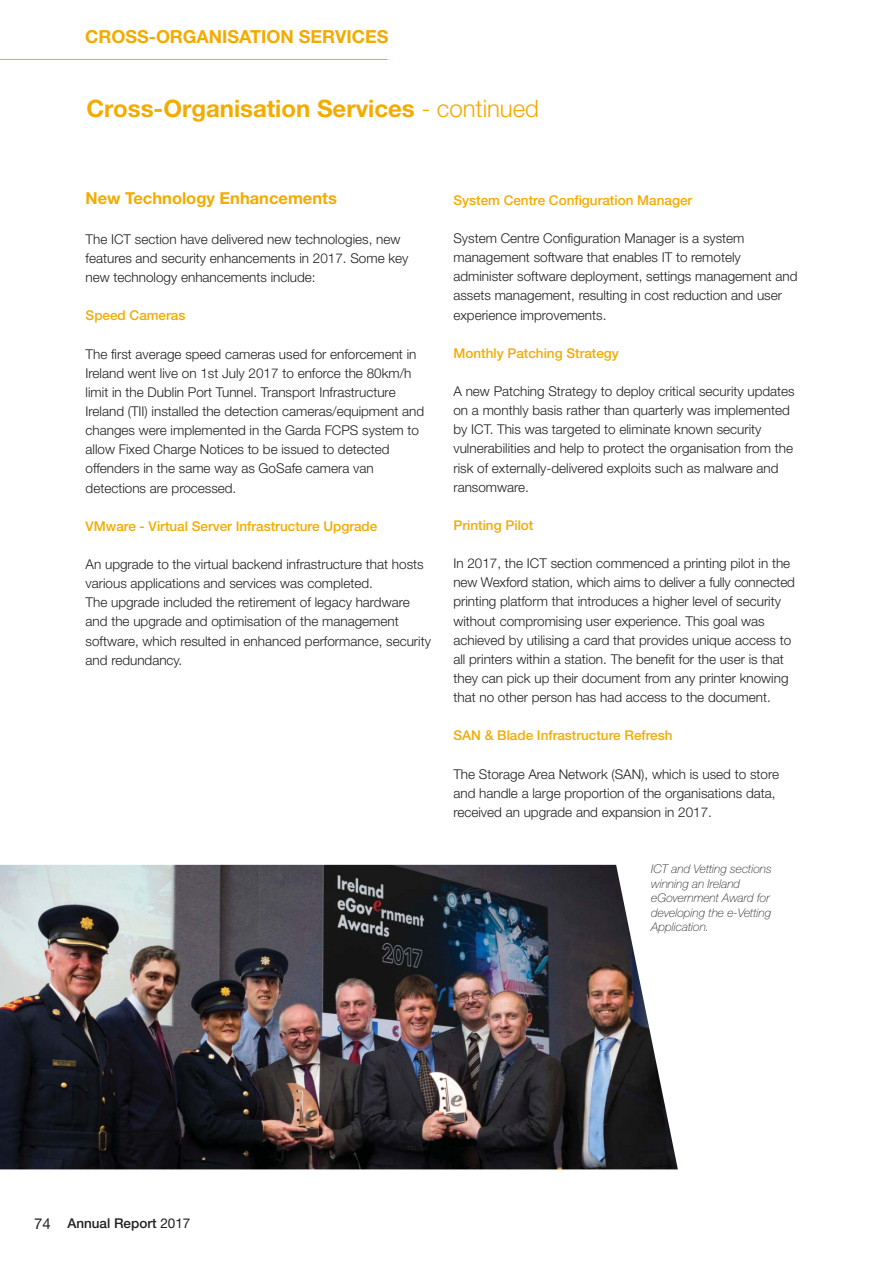
<style>
.page{position:relative;width:893px;height:1263px;background:#fff}
.page>*{position:absolute;margin:0;border:0;box-sizing:border-box;transform-origin:0 0}
.t1{font:700 24px "Helvetica Neue";color:#f4ab00}
.t2{font:700 18px "Helvetica Neue";color:#f4ab00}
.t3{font:700 16.5px "Helvetica Neue";color:#f4ab00}
.t4{font:300 13.5px/19.2px "Helvetica Neue";color:#231f20}
.t5{font:500 13.5px "Helvetica Neue";color:#f4ab00}
.t6{font:500 13.5px "Helvetica Neue";color:#231f20}
.t7{font:italic 100 12px/14.4px "Helvetica Neue";color:#231f20}
.s1{font-weight:300}
.s2{font-weight:400;font-size:15px}
.s3{font-weight:400}
</style>
<div class="page">
<hr style="left:0;top:59px;width:388px;height:1px;background:#f4ab00">
<img style="left:0;top:865px;width:678px;height:304px">
<h2 class="t2" style="left:85px;top:30px;width:305px">CROSS-ORGANISATION SERVICES</h2>
<h1 class="t1" style="left:87px;top:100px;width:454px">Cross-Organisation Services <span class="s1">- continued</span></h1>
<p class="t3" style="left:86px;top:192px;width:253px">New Technology Enhancements</p>
<p class="t4" style="left:86px;top:231px;width:324px">The ICT section have delivered new technologies, new features and security enhancements in 2017. Some key new technology enhancements include:</p>
<p class="t5" style="left:86px;top:311px;width:101px">Speed Cameras</p>
<p class="t4" style="left:86px;top:345px;width:340px">The first average speed cameras used for enforcement in Ireland went live on 1st July 2017 to enforce the 80km/h limit in the Dublin Port Tunnel. Transport Infrastructure Ireland (TII) installed the detection cameras/equipment and changes were implemented in the Garda FCPS system to allow Fixed Charge Notices to be issued to detected offenders in the same way as GoSafe camera van detections are processed.</p>
<p class="t5" style="left:86px;top:521px;width:293px">VMware - Virtual Server Infrastructure Upgrade</p>
<p class="t4" style="left:86px;top:556px;width:347px">An upgrade to the virtual backend infrastructure that hosts various applications and services was completed.<br>The upgrade included the retirement of legacy hardware and the upgrade and optimisation of the management software, which resulted in enhanced performance, security and redundancy.</p>
<p class="t5" style="left:453px;top:195px;width:240px">System Centre Configuration Manager</p>
<p class="t4" style="left:453px;top:230px;width:346px">System Centre Configuration Manager is a system management software that enables IT to remotely administer software deployment, settings management and assets management, resulting in cost reduction and user experience improvements.</p>
<p class="t5" style="left:453px;top:348px;width:167px">Monthly Patching Strategy</p>
<p class="t4" style="left:453px;top:383px;width:343px">A new Patching Strategy to deploy critical security updates on a monthly basis rather than quarterly was implemented by ICT. This was targeted to eliminate known security vulnerabilities and help to protect the organisation from the risk of externally-delivered exploits such as malware and ransomware.</p>
<p class="t5" style="left:453px;top:520px;width:82px">Printing Pilot</p>
<p class="t4" style="left:453px;top:555px;width:343px">In 2017, the ICT section commenced a printing pilot in the new Wexford station, which aims to deliver a fully connected printing platform that introduces a higher level of security without compromising user experience. This goal was achieved by utilising a card that provides unique access to all printers within a station. The benefit for the user is that they can pick up their document from any printer knowing that no other person has had access to the document.</p>
<p class="t5" style="left:453px;top:731px;width:221px">SAN &amp; Blade Infrastructure Refresh</p>
<p class="t4" style="left:453px;top:765px;width:327px">The Storage Area Network (SAN), which is used to store and handle a large proportion of the organisations data, received an upgrade and expansion in 2017.</p>
<p class="t7" style="left:651px;top:863px;width:122px">ICT and Vetting sections winning an Ireland eGovernment Award for developing the e-Vetting<br>Application.</p>
<p class="t6" style="left:34px;top:1218px;width:158px"><span class="s2">74</span> Annual Report <span class="s3">2017</span></p>
</div>
